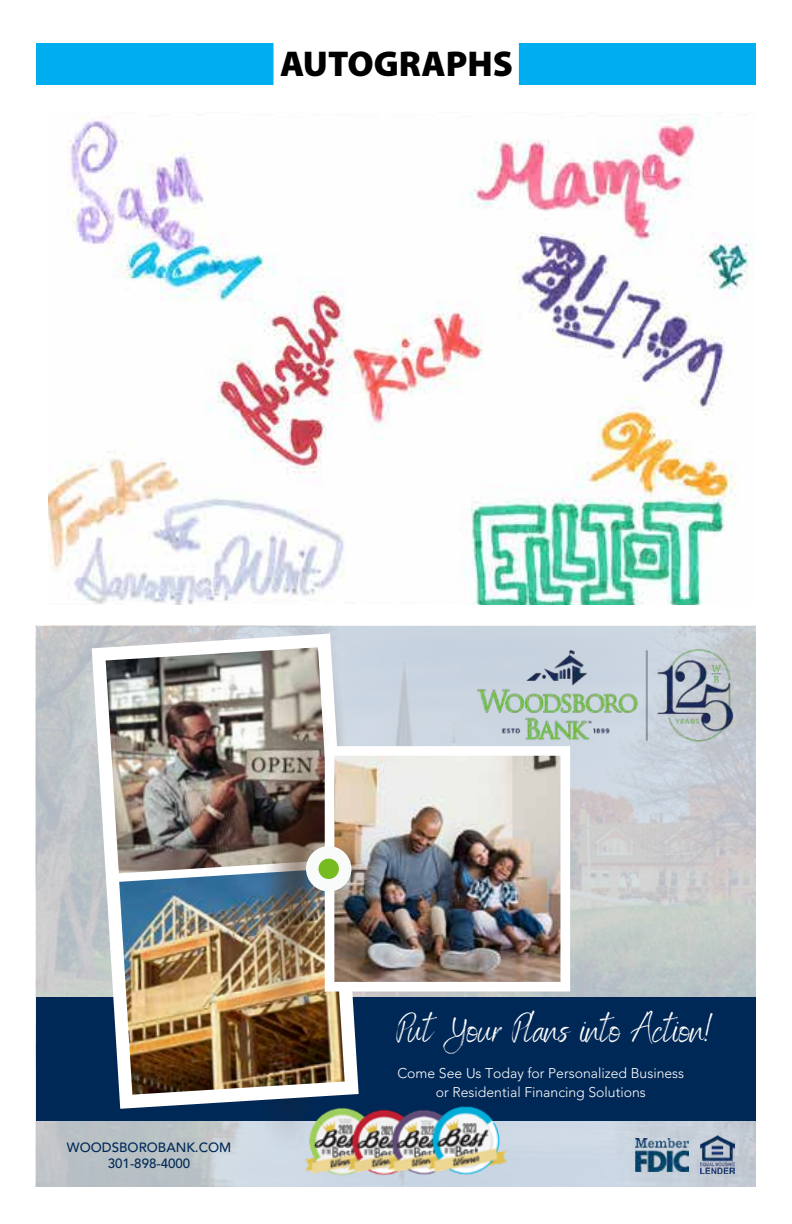
<style>
.page{position:relative;width:792px;height:1224px;background:#fff}
.page>*{position:absolute;margin:0;border:0;box-sizing:border-box;transform-origin:0 0}
.t1{font:39.2px "Benedict";color:#fff}
.t2{font:900 36px "Myriad Pro";color:#000}
.t3{font:300 14px/19.2px "Avenir LT Std";color:#fff;text-align:center}
.t4{font:500 13.4px/15.6px "Avenir LT Std";color:#002856;text-align:center}
</style>
<div class="page">
<div style="left:36px;top:43px;width:720px;height:42px;background:#00aeef"></div>
<div style="left:274px;top:36px;width:245px;height:55px;background:#fff"></div>
<img style="left:36px;top:626px;width:720px;height:561px">
<div style="left:36px;top:997px;width:720px;height:124px;background:#002856"></div>
<img style="left:281px;top:626px;width:83px;height:120px">
<img style="left:248px;top:1121px;width:42px;height:43px">
<svg style="left:92px;top:634px;width:267px;height:475px"></svg>
<img style="left:119px;top:873px;width:226px;height:222px">
<img style="left:106px;top:647px;width:225px;height:226px">
<img style="left:98px;top:674px;width:233px;height:134px">
<img style="left:245px;top:680px;width:94px;height:378px">
<img style="left:325px;top:746px;width:245px;height:246px">
<div style="left:306px;top:846px;width:45px;height:46px;background:#f9fbfb;border-radius:23px"></div>
<div style="left:319px;top:859px;width:20px;height:20px;background:#76bc21;border-radius:10px"></div>
<img style="left:701px;top:1136px;width:33px;height:37px">
<img style="left:635px;top:1139px;width:54px;height:33px">
<img style="left:290px;top:1072px;width:234px;height:115px">
<img style="left:475px;top:648px;width:260px;height:94px">
<img style="left:48px;top:117px;width:706px;height:488px">
<h2 class="t2" style="left:280px;top:40px;width:234px">AUTOGRAPHS</h2>
<p class="t4" style="left:67px;top:1140px;width:166px">WOODSBOROBANK.COM<br>301-898-4000</p>
<h1 class="t1" style="left:396px;top:1002px;width:318px">Put Your Plans into Action!</h1>
<p class="t3" style="left:397px;top:1064px;width:288px">Come See Us Today for Personalized Business or Residential Financing Solutions</p>
</div>
